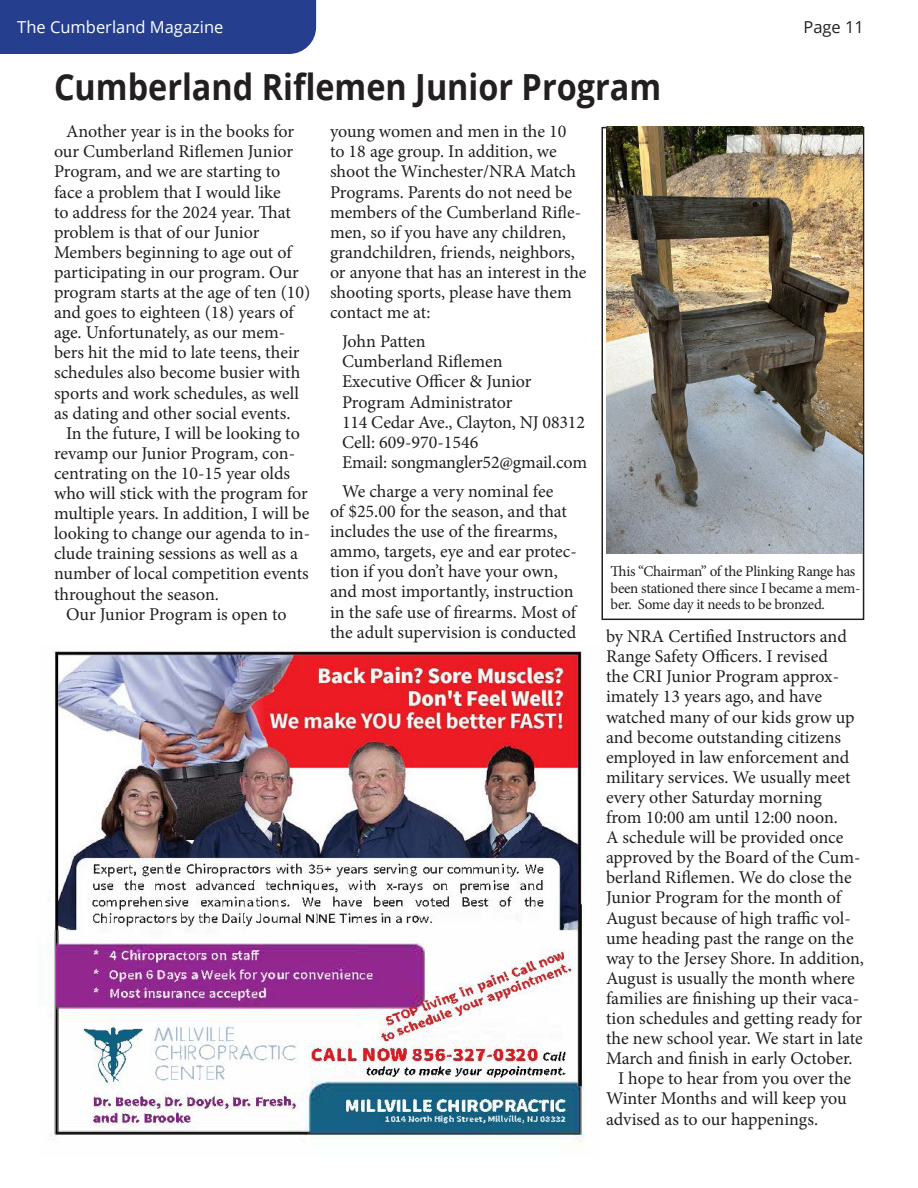
<style>
.page{position:relative;width:918px;height:1188px;background:#fff}
.page>*{position:absolute;margin:0;border:0;box-sizing:border-box;transform-origin:0 0}
.Heading{font:700 36px "Open Sans";color:#231f20;scale:.9 1}
.Normal_Text{font:18px/20.1px "Minion Pro";letter-spacing:-.005em;color:#231f20}
.t1{font:16.5px "Open Sans";color:#fff}
.t2{font:16.5px "Open Sans";color:#231f20}
.Photo_Caption{font:15px/16.5px "Minion Pro";letter-spacing:-.02em;color:#231f20}
</style>
<div class="page">
<div style="left:0;top:0;width:316px;height:54px;background:#253f8e"></div>
<img style="left:48px;top:651px;width:537px;height:491px">
<div style="left:602px;top:127px;width:262px;height:493px;border:2px solid #231f20"></div>
<img style="left:607px;top:126px;width:255px;height:427px">
<p class="t1" style="left:17px;top:16px;width:208px">The Cumberland Magazine</p>
<p class="t2" style="left:803px;top:16px;width:62px">Page 11</p>
<p class="Heading" style="left:54px;top:61px;width:676px">Cumberland Riflemen Junior Program</p>
<p class="Normal_Text" style="left:54px;top:122px;width:258px;text-indent:12px">Another year is in the books for our Cumberland Riflemen Junior<br>Program, and we are starting to face a problem that I would like<br>to address for the 2024 year. That problem is that of our Junior<br>Members beginning to age out of participating in our program. Our program starts at the age of ten (10) and goes to eighteen (18) years of age. Unfortunately, as our mem&shy;bers hit the mid to late teens, their schedules also become busier with sports and work schedules, as well as dating and other social events.</p>
<p class="Normal_Text" style="left:54px;top:423px;width:258px;text-indent:12px">In the future, I will be looking to revamp our Junior Program, con&shy;centrating on the 10-15 year olds who will stick with the program for multiple years. In addition, I will be looking to change our agenda to in&shy;clude training sessions as well as a number of local competition events throughout the season.</p>
<p class="Normal_Text" style="left:66px;top:604px;width:222px">Our Junior Program is open to</p>
<p class="Normal_Text" style="left:330px;top:122px;width:258px">young women and men in the 10<br>to 18 age group. In addition, we shoot the Winchester/NRA Match<br>Programs. Parents do not need be members of the Cumberland Rifle&shy;men, so if you have any children, grandchildren, friends, neighbors, or anyone that has an interest in the shooting sports, please have them contact me at:</p>
<p class="Normal_Text" style="left:342px;top:332px;width:85px">John Patten</p>
<p class="Normal_Text" style="left:342px;top:352px;width:162px">Cumberland Riflemen</p>
<p class="Normal_Text" style="left:342px;top:372px;width:191px">Executive Officer &amp; Junior</p>
<p class="Normal_Text" style="left:342px;top:392px;width:172px">Program Administrator</p>
<p class="Normal_Text" style="left:342px;top:412px;width:245px">114 Cedar Ave., Clayton, NJ 08312</p>
<p class="Normal_Text" style="left:342px;top:432px;width:138px">Cell: 609-970-1546</p>
<p class="Normal_Text" style="left:342px;top:452px;width:247px">Email: songmangler52@gmail.com</p>
<p class="Normal_Text" style="left:330px;top:481px;width:248px;text-indent:12px">We charge a very nominal fee<br>of $25.00 for the season, and that includes the use of the firearms, ammo, targets, eye and ear protec&shy;tion if you don’t have your own, and most importantly, instruction in the safe use of firearms. Most of the adult supervision is conducted</p>
<p class="Photo_Caption" style="left:611px;top:563px;width:252px">This “Chairman” of the Plinking Range has been stationed there since I became a mem&shy;ber. Some day it needs to be bronzed.</p>
<p class="Normal_Text" style="left:606px;top:626px;width:260px">by NRA Certified Instructors and<br>Range Safety Officers. I revised<br>the CRI Junior Program approx&shy;imately 13 years ago, and have watched many of our kids grow up and become outstanding citizens employed in law enforcement and military services. We usually meet every other Saturday morning<br>from 10:00 am until 12:00 noon.<br>A schedule will be provided once approved by the Board of the Cum&shy;berland Riflemen. We do close the<br>Junior Program for the month of<br>August because of high traffic vol&shy;ume heading past the range on the way to the Jersey Shore. In addition,<br>August is usually the month where families are finishing up their vaca&shy;tion schedules and getting ready for the new school year. We start in late<br>March and finish in early October.</p>
<p class="Normal_Text" style="left:606px;top:1069px;width:247px;text-indent:12px">I hope to hear from you over the<br>Winter Months and will keep you advised as to our happenings.</p>
</div>
